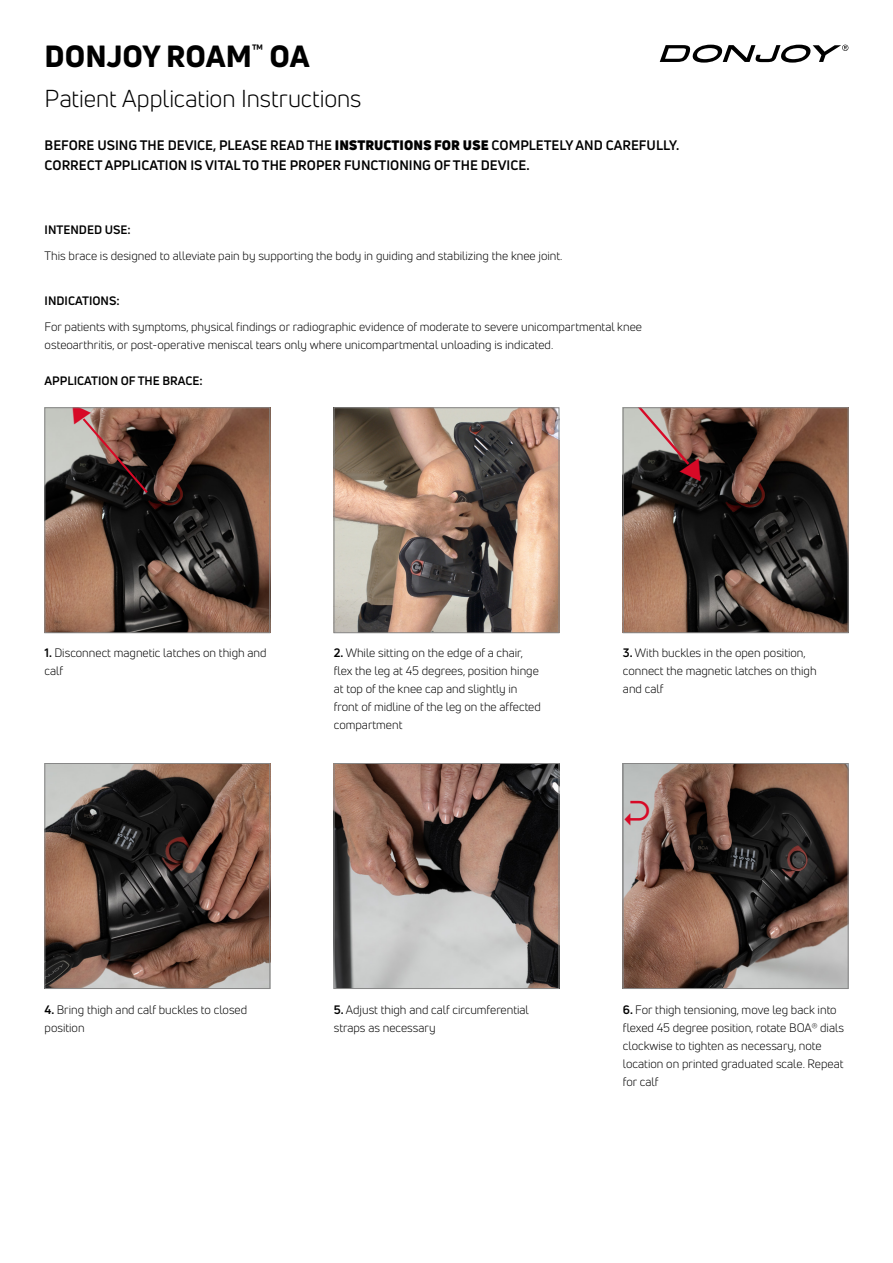
<style>
.page{position:relative;width:893px;height:1263px;background:#fff}
.page>*{position:absolute;margin:0;border:0;box-sizing:border-box;transform-origin:0 0}
.t1{font:800 30px "Uni Neue";color:#000}
.t2{font:24px "Uni Neue";letter-spacing:-.005em;color:#000}
.t3{font:700 13.5px/19.5px "Uni Neue";color:#000}
.t4{font:12px/18px "Uni Neue";color:#000}
.t5{font:700 12px "Uni Neue";color:#000}
.s1{font-weight:900}
.s2{font-weight:700}
</style>
<div class="page">
<svg style="left:660px;top:45px;width:188px;height:18px"></svg>
<svg style="left:47px;top:409px;width:221px;height:222px;background:#624b40"></svg>
<div style="left:45px;top:407px;width:225px;height:226px;border:1px solid #878787"></div>
<img style="left:336px;top:409px;width:221px;height:222px">
<div style="left:334px;top:407px;width:225px;height:226px;border:1px solid #878787"></div>
<svg style="left:625px;top:409px;width:221px;height:222px;background:#523e35"></svg>
<div style="left:623px;top:407px;width:225px;height:226px;border:1px solid #878787"></div>
<svg style="left:47px;top:765px;width:221px;height:222px;background:#664f46"></svg>
<div style="left:45px;top:763px;width:225px;height:226px;border:1px solid #878787"></div>
<img style="left:336px;top:765px;width:221px;height:222px">
<div style="left:334px;top:763px;width:225px;height:226px;border:1px solid #878787"></div>
<svg style="left:625px;top:765px;width:221px;height:222px;background:#6f584e"></svg>
<div style="left:623px;top:763px;width:225px;height:226px;border:1px solid #878787"></div>
<svg style="left:624px;top:801px;width:25px;height:24px"></svg>
<svg style="left:73px;top:407px;width:77px;height:88px;background:#634e48"></svg>
<svg style="left:623px;top:407px;width:78px;height:76px;background:#7e6d67"></svg>
<h1 class="t1" style="left:45px;top:36px;width:267px">DONJOY ROAM<sup>™</sup> OA</h1>
<h2 class="t2" style="left:45px;top:84px;width:318px">Patient Application Instructions</h2>
<p class="t3" style="left:45px;top:136px;width:636px">BEFORE USING THE DEVICE, PLEASE READ THE <span class="s1">INSTRUCTIONS FOR USE</span> COMPLETELY AND CAREFULLY.<br>CORRECT APPLICATION IS VITAL TO THE PROPER FUNCTIONING OF THE DEVICE.</p>
<p class="t5" style="left:45px;top:222px;width:88px">INTENDED USE:</p>
<p class="t4" style="left:45px;top:247px;width:519px">This brace is designed to alleviate pain by supporting the body in guiding and stabilizing the knee joint.</p>
<p class="t5" style="left:45px;top:293px;width:77px">INDICATIONS:</p>
<p class="t4" style="left:45px;top:318px;width:599px">For patients with symptoms, physical findings or radiographic evidence of moderate to severe unicompartmental knee osteoarthritis, or post-operative meniscal tears only where unicompartmental unloading is indicated.</p>
<p class="t5" style="left:45px;top:374px;width:160px">APPLICATION OF THE BRACE:</p>
<p class="t4" style="left:45px;top:644px;width:224px"><span class="s2">1.</span> Disconnect magnetic latches on thigh and calf</p>
<p class="t4" style="left:334px;top:644px;width:209px"><span class="s2">2.</span> While sitting on the edge of a chair, flex the leg at 45 degrees, position hinge at top of the knee cap and slightly in front of midline of the leg on the affected compartment</p>
<p class="t4" style="left:623px;top:644px;width:195px"><span class="s2">3.</span> With buckles in the open position, connect the magnetic latches on thigh and calf</p>
<p class="t4" style="left:45px;top:1000px;width:204px"><span class="s2">4.</span> Bring thigh and calf buckles to closed position</p>
<p class="t4" style="left:334px;top:1000px;width:197px"><span class="s2">5.</span> Adjust thigh and calf circumferential straps as necessary</p>
<p class="t4" style="left:623px;top:1000px;width:223px"><span class="s2">6.</span> For thigh tensioning, move leg back into flexed 45 degree position, rotate BOA(R) dials clockwise to tighten as necessary, note location on printed graduated scale. Repeat for calf</p>
</div>
